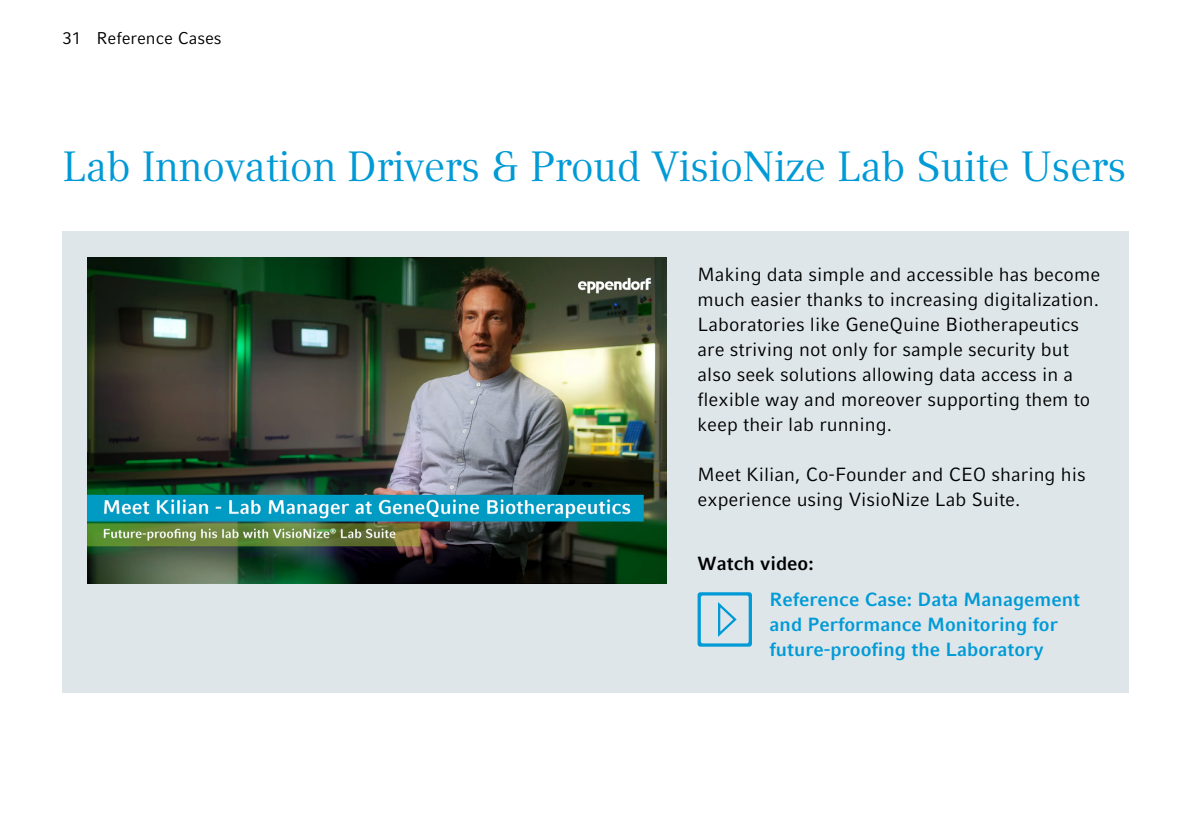
<style>
.page{position:relative;width:1191px;height:840px;background:#fff}
.page>*{position:absolute;margin:0;border:0;box-sizing:border-box;transform-origin:0 0}
.t1{font:42px "Compatil Textfor Eppendorf";letter-spacing:-.01em;color:#009ad6}
.t2{font:19px/25px "Compatil Factfor Eppendorf";color:#000}
.t3{font:700 19px/25px "Compatil Factfor Eppendorf";color:#009ad6}
.t4{font:700 19px "Compatil Factfor Eppendorf";color:#000}
.t5{font:17px "Compatil Factfor Eppendorf";color:#000}
</style>
<div class="page">
<div style="left:62px;top:231px;width:1066px;height:461px;background:#dee6ea"></div>
<img style="left:88px;top:257px;width:578px;height:326px">
<div style="left:697px;top:592px;width:55px;height:54px;background:linear-gradient(to right,#039bd6,#079cd7);border-radius:3px"></div>
<div style="left:701px;top:595px;width:47px;height:48px;background:#dee6ea;border-radius:2px"></div>
<svg style="left:718px;top:602px;width:19px;height:35px"></svg>
<p class="t5" style="left:62px;top:28px;width:161px">31 Reference Cases</p>
<h1 class="t1" style="left:62px;top:142px;width:1065px">Lab Innovation Drivers &amp; Proud VisioNize Lab Suite Users</h1>
<p class="t2" style="left:697px;top:262px;width:404px">Making data simple and accessible has become much easier thanks to increasing digitalization.<br>Laboratories like GeneQuine Biotherapeutics are striving not only for sample security but also seek solutions allowing data access in a flexible way and moreover supporting them to keep their lab running.</p>
<p class="t2" style="left:697px;top:461px;width:390px">Meet Kilian, Co-Founder and CEO sharing his experience using VisioNize Lab Suite.</p>
<p class="t4" style="left:697px;top:552px;width:118px">Watch video:</p>
<p class="t3" style="left:769px;top:586px;width:312px">Reference Case: Data Management and Performance Monitoring for future-proofing the Laboratory</p>
</div>
